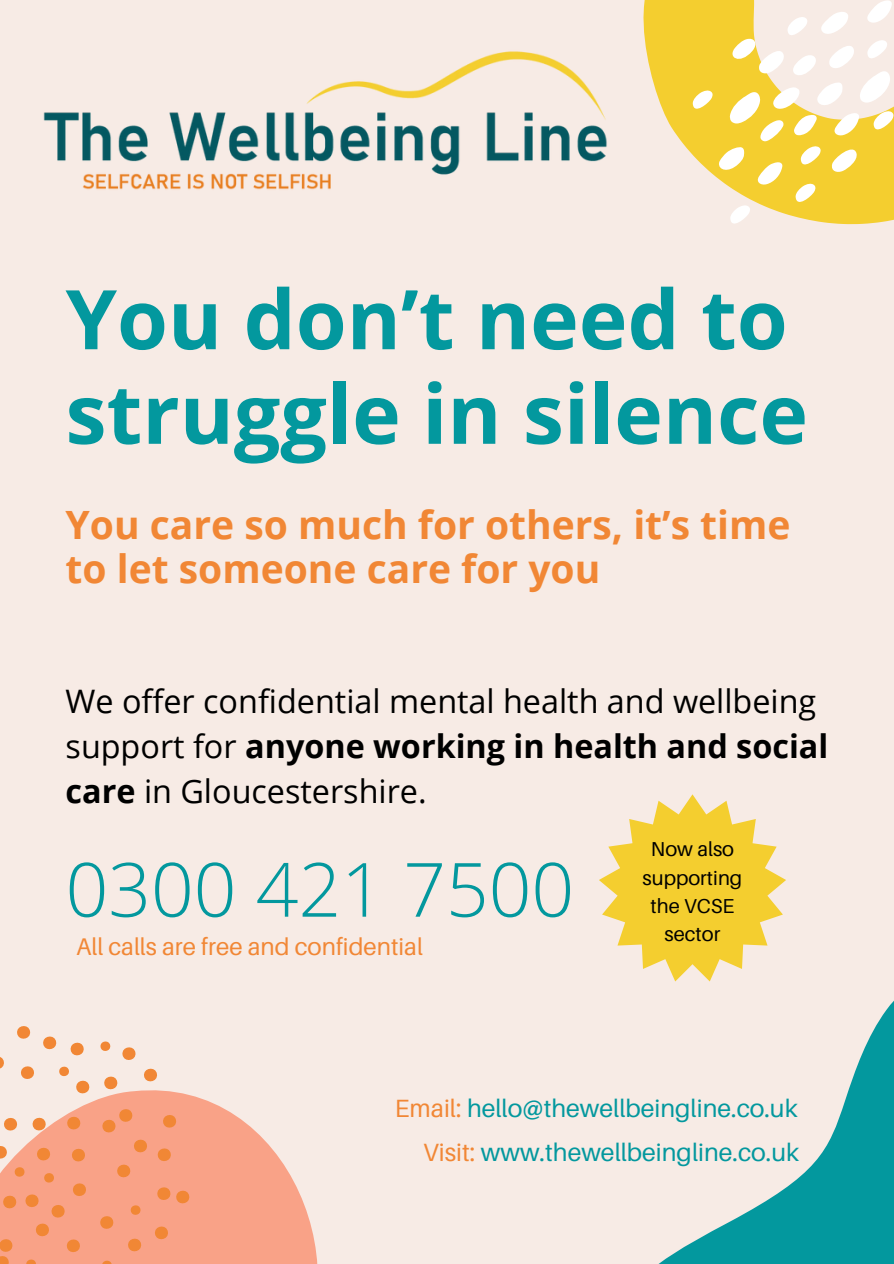
<style>
.page{position:relative;width:894px;height:1264px;background:#fff}
.page>*{position:absolute;margin:0;border:0;box-sizing:border-box;transform-origin:0 0}
.t1{font:700 82.35px/94.5px "Open Sans";color:#03989e}
.t2{font:300 74.85px "Open Sans";color:#03989e}
.t3{font:700 39px/43.8px "Open Sans";color:#f18735}
.t4{font:32.4px/45px "Open Sans";color:#000}
.t5{font:24.9px "Aileron";color:#03989e}
.t6{font:24px "Aileron";color:#f18735}
.t7{font:20.1px/28.2px "Aileron";color:#000;text-align:center}
.s1{font-weight:700}
.s2{color:#f18735}
</style>
<div class="page">
<div style="left:0;top:0;width:893px;height:1263px;background:#f7ebe5"></div>
<svg style="left:660px;top:981px;width:233px;height:282px"></svg>
<svg style="left:28px;top:1090px;width:290px;height:173px;fill:#f9a287"></svg>
<svg style="left:0;top:1057px;width:4px;height:12px"></svg>
<svg style="left:21px;top:1066px;width:13px;height:13px"></svg>
<svg style="left:31px;top:1114px;width:16px;height:19px"></svg>
<svg style="left:66px;top:1113px;width:15px;height:19px"></svg>
<svg style="left:116px;top:1161px;width:15px;height:19px"></svg>
<svg style="left:157px;top:1145px;width:15px;height:18px"></svg>
<svg style="left:154px;top:1223px;width:15px;height:19px"></svg>
<svg style="left:156px;top:1184px;width:34px;height:22px"></svg>
<svg style="left:127px;top:1235px;width:15px;height:19px"></svg>
<svg style="left:99px;top:1213px;width:15px;height:18px"></svg>
<svg style="left:103px;top:1076px;width:15px;height:16px"></svg>
<svg style="left:70px;top:1042px;width:14px;height:14px"></svg>
<svg style="left:122px;top:1047px;width:14px;height:13px"></svg>
<svg style="left:144px;top:1068px;width:13px;height:14px"></svg>
<svg style="left:162px;top:1112px;width:15px;height:18px"></svg>
<svg style="left:101px;top:1106px;width:47px;height:49px;background:#f79d79"></svg>
<svg style="left:17px;top:1026px;width:14px;height:13px"></svg>
<svg style="left:43px;top:1036px;width:14px;height:14px"></svg>
<svg style="left:4px;top:1118px;width:14px;height:13px"></svg>
<svg style="left:130px;top:1203px;width:11px;height:13px"></svg>
<svg style="left:101px;top:1258px;width:12px;height:5px"></svg>
<svg style="left:58px;top:1066px;width:32px;height:30px"></svg>
<svg style="left:100px;top:1041px;width:11px;height:10px"></svg>
<svg style="left:0;top:1143px;width:87px;height:120px;background:#f7a07e"></svg>
<svg style="left:643px;top:0;width:49px;height:154px;fill:#f4ce2f"></svg>
<svg style="left:692px;top:0;width:201px;height:225px"></svg>
<img style="left:43px;top:51px;width:564px;height:139px">
<svg style="left:599px;top:794px;width:186px;height:187px"></svg>
<p class="t1" style="left:66px;top:270px;width:743px">You don’t need to struggle in silence</p>
<h1 class="t3" style="left:66px;top:502px;width:726px">You care so much for others, it’s time to let someone care for you</h1>
<p class="t4" style="left:66px;top:678px;width:764px">We offer confidential mental health and wellbeing support for <span class="s1">anyone working in health and social care</span> in Gloucestershire.</p>
<h3 class="t2" style="left:66px;top:836px;width:510px">0300 421 7500</h3>
<h4 class="t6" style="left:76px;top:931px;width:348px">All calls are free and confidential</h4>
<p class="t7" style="left:642px;top:834px;width:101px">Now also supporting the VCSE sector</p>
<p class="t5" style="left:394px;top:1092px;width:404px"><span class="s2">Email:</span> hello@thewellbeingline.co.uk</p>
<h2 class="t5" style="left:423px;top:1136px;width:377px"><span class="s2">Visit:</span> www.thewellbeingline.co.uk</h2>
</div>
